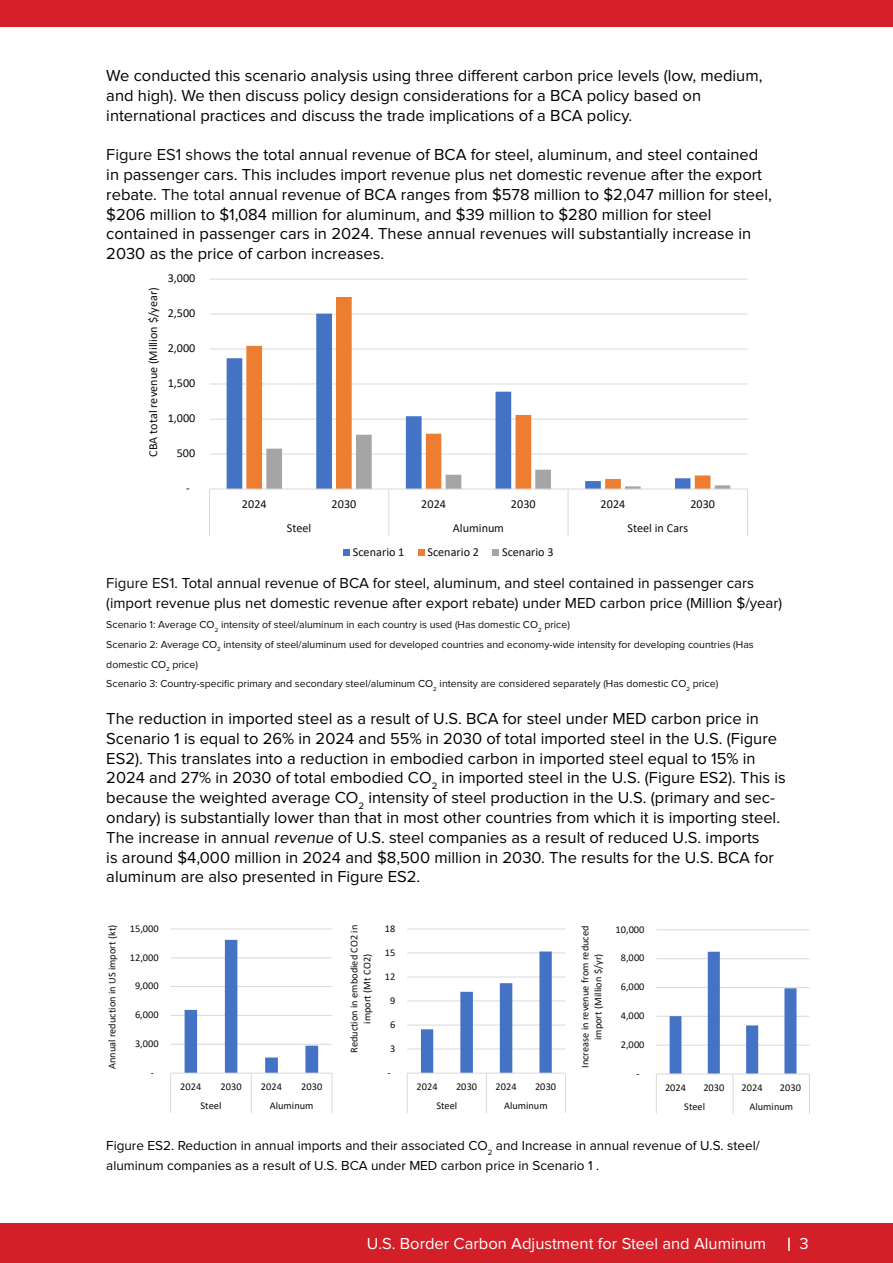
<style>
.page{position:relative;width:893px;height:1263px;background:#fff}
.page>*{position:absolute;margin:0;border:0;box-sizing:border-box;transform-origin:0 0}
.t1{font:16.5px/19.8px "Proxima Nova";color:#000}
.t2{font:16.5px "Proxima Nova";color:#fff}
.t3{font:15px/19.8px "Proxima Nova";color:#000}
.t4{font:13.5px/19.8px "Proxima Nova";color:#000}
.t5{font:12.15px "Calibri";color:#0d0d0d}
.t6{font:10.5px/19.8px "Proxima Nova";color:#0d0d0d}
.t7{font:10.35px/12.8px "Calibri";color:#0d0d0d;text-align:center}
.s1{color:#0d0d0d}
.s2{color:#000}
</style>
<div class="page">
<div style="left:0;top:1222px;width:893px;height:41px;background:#d32028"></div>
<svg style="left:788px;top:1237px;width:2px;height:14px"></svg>
<hr style="left:209px;top:454px;width:538px;height:1px;background:#d9d9d9">
<hr style="left:209px;top:419px;width:538px;height:1px;background:#d9d9d9">
<hr style="left:209px;top:383px;width:538px;height:1px;background:#d9d9d9">
<hr style="left:209px;top:349px;width:538px;height:1px;background:#d9d9d9">
<hr style="left:209px;top:314px;width:538px;height:1px;background:#d9d9d9">
<hr style="left:209px;top:279px;width:538px;height:1px;background:#d9d9d9">
<svg style="left:227px;top:314px;width:19px;height:175px;fill:#4472c4"></svg>
<svg style="left:246px;top:297px;width:464px;height:192px"></svg>
<hr style="left:209px;top:489px;width:538px;height:1px;background:#d9d9d9">
<svg style="left:209px;top:490px;width:1px;height:46px"></svg>
<svg style="left:266px;top:435px;width:464px;height:101px"></svg>
<svg style="left:747px;top:489px;width:1px;height:47px"></svg>
<div style="left:343px;top:549px;width:7px;height:7px;background:#4472c4"></div>
<div style="left:418px;top:549px;width:7px;height:7px;background:#ed7d31"></div>
<div style="left:492px;top:549px;width:7px;height:7px;background:#a5a5a5"></div>
<div style="left:0;top:0;width:893px;height:27px;background:#d52029"></div>
<hr style="left:171px;top:1044px;width:161px;height:1px;background:#d9d9d9">
<hr style="left:171px;top:1015px;width:161px;height:1px;background:#d9d9d9">
<hr style="left:171px;top:986px;width:161px;height:1px;background:#d9d9d9">
<hr style="left:171px;top:957px;width:161px;height:1px;background:#d9d9d9">
<hr style="left:171px;top:928px;width:161px;height:1px;background:#d9d9d9">
<hr style="left:171px;top:1073px;width:161px;height:1px;background:#d9d9d9">
<svg style="left:170px;top:1073px;width:1px;height:40px"></svg>
<svg style="left:185px;top:940px;width:133px;height:173px"></svg>
<svg style="left:332px;top:1073px;width:1px;height:40px"></svg>
<hr style="left:407px;top:1049px;width:158px;height:1px;background:#d9d9d9">
<hr style="left:407px;top:1025px;width:158px;height:1px;background:#d9d9d9">
<hr style="left:407px;top:1000px;width:158px;height:1px;background:#d9d9d9">
<hr style="left:407px;top:977px;width:158px;height:1px;background:#d9d9d9">
<hr style="left:407px;top:952px;width:158px;height:1px;background:#d9d9d9">
<hr style="left:407px;top:928px;width:158px;height:1px;background:#d9d9d9">
<hr style="left:407px;top:1073px;width:158px;height:1px;background:#d9d9d9">
<svg style="left:407px;top:1074px;width:1px;height:39px"></svg>
<svg style="left:421px;top:951px;width:131px;height:162px"></svg>
<svg style="left:565px;top:1073px;width:1px;height:40px"></svg>
<hr style="left:656px;top:1045px;width:153px;height:1px;background:#d9d9d9">
<hr style="left:656px;top:1016px;width:153px;height:1px;background:#d9d9d9">
<hr style="left:656px;top:987px;width:153px;height:1px;background:#d9d9d9">
<hr style="left:656px;top:958px;width:153px;height:1px;background:#d9d9d9">
<hr style="left:656px;top:929px;width:153px;height:1px;background:#d9d9d9">
<hr style="left:656px;top:1073px;width:153px;height:1px;background:#d9d9d9">
<svg style="left:656px;top:1074px;width:1px;height:40px"></svg>
<svg style="left:670px;top:952px;width:126px;height:162px"></svg>
<svg style="left:809px;top:1074px;width:1px;height:40px"></svg>
<p class="t1" style="left:106px;top:66px;width:658px">We conducted this scenario analysis using three different carbon price levels (low, medium, and high). We then discuss policy design considerations for a BCA policy based on</p>
<p class="t1" style="left:106px;top:106px;width:528px">international practices and discuss the trade implications of a BCA policy.</p>
<p class="t1" style="left:106px;top:146px;width:667px"><span class="s1">Figure ES1 shows</span> the total annual revenue of BCA for steel, aluminum, and steel contained in passenger cars. This includes import revenue plus net domestic revenue after the export rebate. <span class="s1">The total</span> annual revenue of BCA ranges from $578 million to $2,047 million for steel, $206 million to $1,084 million for aluminum, and $39 million to $280 million for steel</p>
<p class="t1" style="left:106px;top:225px;width:646px">contained in passenger cars in 2024. These annual revenues will substantially increase in<br>2030 as the price of carbon increases.</p>
<p class="t5" style="left:145px;top:457px;width:171px;rotate:-90deg">CBA total revenue (Million $/year)</p>
<p class="t5" style="left:168px;top:270px;width:29px">3,000</p>
<p class="t5" style="left:168px;top:305px;width:29px">2,500</p>
<p class="t5" style="left:168px;top:340px;width:29px">2,000</p>
<p class="t5" style="left:168px;top:375px;width:29px">1,500</p>
<p class="t5" style="left:168px;top:410px;width:29px">1,000</p>
<p class="t5" style="left:177px;top:445px;width:20px">500</p>
<p class="t5" style="left:186px;top:480px;width:5px">-</p>
<p class="t5" style="left:242px;top:496px;width:26px">2024</p>
<p class="t5" style="left:332px;top:496px;width:26px">2030</p>
<p class="t5" style="left:421px;top:496px;width:26px">2024</p>
<p class="t5" style="left:511px;top:496px;width:26px">2030</p>
<p class="t5" style="left:601px;top:496px;width:26px">2024</p>
<p class="t5" style="left:690px;top:496px;width:26px">2030</p>
<p class="t5" style="left:287px;top:519px;width:26px">Steel</p>
<p class="t5" style="left:453px;top:519px;width:53px">Aluminum</p>
<p class="t5" style="left:627px;top:519px;width:62px">Steel in Cars</p>
<p class="t5" style="left:353px;top:543px;width:53px">Scenario 1</p>
<p class="t5" style="left:428px;top:543px;width:53px">Scenario 2</p>
<p class="t5" style="left:502px;top:543px;width:53px">Scenario 3</p>
<p class="t3" style="left:106px;top:574px;width:677px"><span class="s1">Figure ES1.</span> Total annual revenue of BCA for steel, aluminum, and steel contained in passenger cars (import revenue plus net domestic revenue after export rebate) under MED carbon price (Million $/year)</p>
<p class="t6" style="left:106px;top:615px;width:465px">Scenario 1: Average <span class="s2">CO</span><sub>2</sub> intensity of steel/aluminum in each country is used (Has domestic <span class="s2">CO</span><sub>2</sub> price)</p>
<p class="t6" style="left:106px;top:635px;width:649px">Scenario 2: Average <span class="s2">CO</span><sub>2</sub> intensity of steel/aluminum used for developed countries and economy-wide intensity for developing countries (Has domestic <span class="s2">CO</span><sub>2</sub> price)</p>
<p class="t6" style="left:106px;top:674px;width:613px">Scenario 3: Country-specific primary and secondary steel/aluminum <span class="s2">CO</span><sub>2</sub> intensity are considered separately (Has domestic <span class="s2">CO</span><sub>2</sub> price)</p>
<p class="t1" style="left:106px;top:709px;width:681px">The reduction in imported steel as a result of U.S. BCA for steel under MED carbon price in Scenario 1 is equal to 26% in 2024 and 55% in 2030 of total imported steel in the U.S. (Figure ES2). This translates into a reduction in embodied carbon in imported steel equal to 15% in 2024 and 27% in 2030 of total embodied CO<sub>2</sub> in imported steel in the U.S. (Figure ES2). This is because the weighted average CO<sub>2</sub> intensity of steel production in the U.S. (primary and sec&shy;ondary) is substantially lower than that in most other countries from which it is importing steel.<br>The increase in annual revenue of U.S. steel companies as a result of reduced U.S. imports<br>is around $4,000 million in 2024 and $8,500 million in 2030. The results for the U.S. BCA for aluminum are also presented in Figure ES2.</p>
<p class="t7" style="left:105px;top:1069px;width:146px;rotate:-90deg">Annual reduction in US import (kt)</p>
<p class="t7" style="left:130px;top:922px;width:30px">15,000</p>
<p class="t7" style="left:130px;top:950px;width:30px">12,000</p>
<p class="t7" style="left:135px;top:979px;width:25px">9,000</p>
<p class="t7" style="left:135px;top:1008px;width:25px">6,000</p>
<p class="t7" style="left:135px;top:1037px;width:25px">3,000</p>
<p class="t7" style="left:151px;top:1066px;width:5px">-</p>
<p class="t7" style="left:180px;top:1079px;width:22px">2024</p>
<p class="t7" style="left:221px;top:1079px;width:22px">2030</p>
<p class="t7" style="left:261px;top:1079px;width:22px">2024</p>
<p class="t7" style="left:301px;top:1079px;width:22px">2030</p>
<p class="t7" style="left:200px;top:1099px;width:22px">Steel</p>
<p class="t7" style="left:270px;top:1099px;width:45px">Aluminum</p>
<p class="t7" style="left:348px;top:1053px;width:130px;rotate:-90deg">Reduction in embodied CO2 in import (Mt CO2)</p>
<p class="t7" style="left:385px;top:922px;width:12px">18</p>
<p class="t7" style="left:385px;top:946px;width:12px">15</p>
<p class="t7" style="left:385px;top:970px;width:12px">12</p>
<p class="t7" style="left:390px;top:994px;width:7px">9</p>
<p class="t7" style="left:390px;top:1018px;width:7px">6</p>
<p class="t7" style="left:390px;top:1042px;width:7px">3</p>
<p class="t7" style="left:388px;top:1066px;width:5px">-</p>
<p class="t7" style="left:417px;top:1079px;width:22px">2024</p>
<p class="t7" style="left:456px;top:1079px;width:22px">2030</p>
<p class="t7" style="left:496px;top:1079px;width:22px">2024</p>
<p class="t7" style="left:535px;top:1079px;width:22px">2030</p>
<p class="t7" style="left:436px;top:1099px;width:22px">Steel</p>
<p class="t7" style="left:504px;top:1099px;width:45px">Aluminum</p>
<p class="t7" style="left:579px;top:1068px;width:144px;rotate:-90deg">Increase in revenue from reduced import (Million $/yr)</p>
<p class="t7" style="left:616px;top:922px;width:30px">10,000</p>
<p class="t7" style="left:621px;top:951px;width:25px">8,000</p>
<p class="t7" style="left:621px;top:980px;width:25px">6,000</p>
<p class="t7" style="left:621px;top:1009px;width:25px">4,000</p>
<p class="t7" style="left:621px;top:1038px;width:25px">2,000</p>
<p class="t7" style="left:637px;top:1067px;width:5px">-</p>
<p class="t7" style="left:665px;top:1080px;width:22px">2024</p>
<p class="t7" style="left:703px;top:1080px;width:22px">2030</p>
<p class="t7" style="left:742px;top:1080px;width:22px">2024</p>
<p class="t7" style="left:780px;top:1080px;width:22px">2030</p>
<p class="t7" style="left:684px;top:1100px;width:22px">Steel</p>
<p class="t7" style="left:749px;top:1100px;width:45px">Aluminum</p>
<p class="t4" style="left:106px;top:1136px;width:655px">Figure ES2. Reduction in annual imports and their associated CO<sub>2</sub> and Increase in annual revenue of U.S. steel/ aluminum companies as a result of U.S. BCA under MED carbon price in Scenario 1 .</p>
<p class="t2" style="left:367px;top:1236px;width:401px">U.S. Border Carbon Adjustment for Steel and Aluminum</p>
<p class="t2" style="left:799px;top:1236px;width:11px">3</p>
</div>
